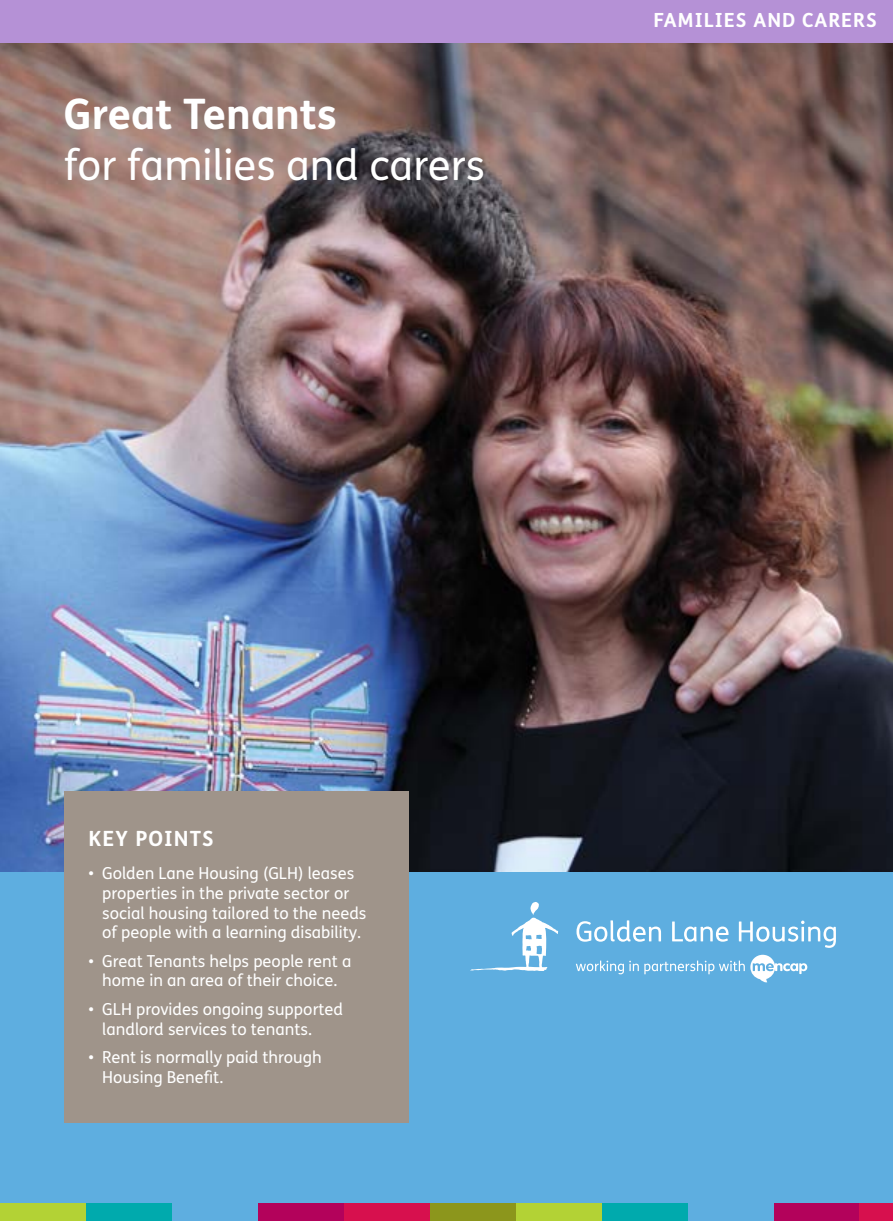
<style>
.page{position:relative;width:893px;height:1221px;background:#fff}
.page>*{position:absolute;margin:0;border:0;box-sizing:border-box;transform-origin:0 0}
.t1{font:42px "FS Mencap";color:#fff}
.t2{font:700 42px "FS Mencap";color:#fff}
.t3{font:700 21px "FS Mencap";letter-spacing:.05em;color:#fff}
.t4{font:700 19.5px "FS Mencap";letter-spacing:.05em;color:#fff}
.t5{font:16.5px/19.8px "FS Mencap";color:#fff}
</style>
<div class="page">
<img style="left:0;top:43px;width:893px;height:829px">
<div style="left:0;top:0;width:893px;height:43px;background:#b591d6"></div>
<div style="left:0;top:872px;width:893px;height:331px;background:#5eaee0"></div>
<div style="left:64px;top:791px;width:344px;height:332px;background:#9f948a"></div>
<svg style="left:470px;top:902px;width:88px;height:69px"></svg>
<svg style="left:576px;top:920px;width:85px;height:21px"></svg>
<svg style="left:672px;top:921px;width:56px;height:20px"></svg>
<svg style="left:739px;top:920px;width:97px;height:27px"></svg>
<svg style="left:576px;top:954px;width:231px;height:28px"></svg>
<div style="left:0;top:1203px;width:86px;height:17px;background:#b3d235"></div>
<div style="left:86px;top:1203px;width:86px;height:17px;background:#00aaad"></div>
<div style="left:172px;top:1203px;width:86px;height:17px;background:#5eaee0"></div>
<div style="left:258px;top:1203px;width:86px;height:17px;background:#b3025b"></div>
<div style="left:344px;top:1203px;width:86px;height:17px;background:#d7104e"></div>
<div style="left:430px;top:1203px;width:86px;height:17px;background:#8c961c"></div>
<div style="left:516px;top:1203px;width:86px;height:17px;background:#b3d235"></div>
<div style="left:602px;top:1203px;width:86px;height:17px;background:#00aaad"></div>
<div style="left:688px;top:1203px;width:86px;height:17px;background:#5eaee0"></div>
<div style="left:774px;top:1203px;width:86px;height:17px;background:#b3025b"></div>
<div style="left:860px;top:1203px;width:33px;height:17px;background:#d7104e"></div>
<h1 class="t2" style="left:64px;top:88px;width:275px">Great Tenants</h1>
<h1 class="t1" style="left:64px;top:141px;width:423px">for families and carers</h1>
<p class="t4" style="left:653px;top:8px;width:225px">FAMILIES AND CARERS</p>
<p class="t3" style="left:88px;top:825px;width:127px">KEY POINTS</p>
<p class="t5" style="left:102px;top:863px;width:266px;text-indent:-14px">• Golden Lane Housing (GLH) leases properties in the private sector or social housing tailored to the needs of people with a learning disability.</p>
<p class="t5" style="left:88px;top:951px;width:264px;text-align:center">• Great Tenants helps people rent a home in an area of their choice.</p>
<p class="t5" style="left:102px;top:999px;width:242px;text-indent:-14px">• GLH provides ongoing supported landlord services to tenants.</p>
<p class="t5" style="left:102px;top:1047px;width:221px;text-indent:-14px">• Rent is normally paid through<br>Housing Benefit.</p>
</div>
